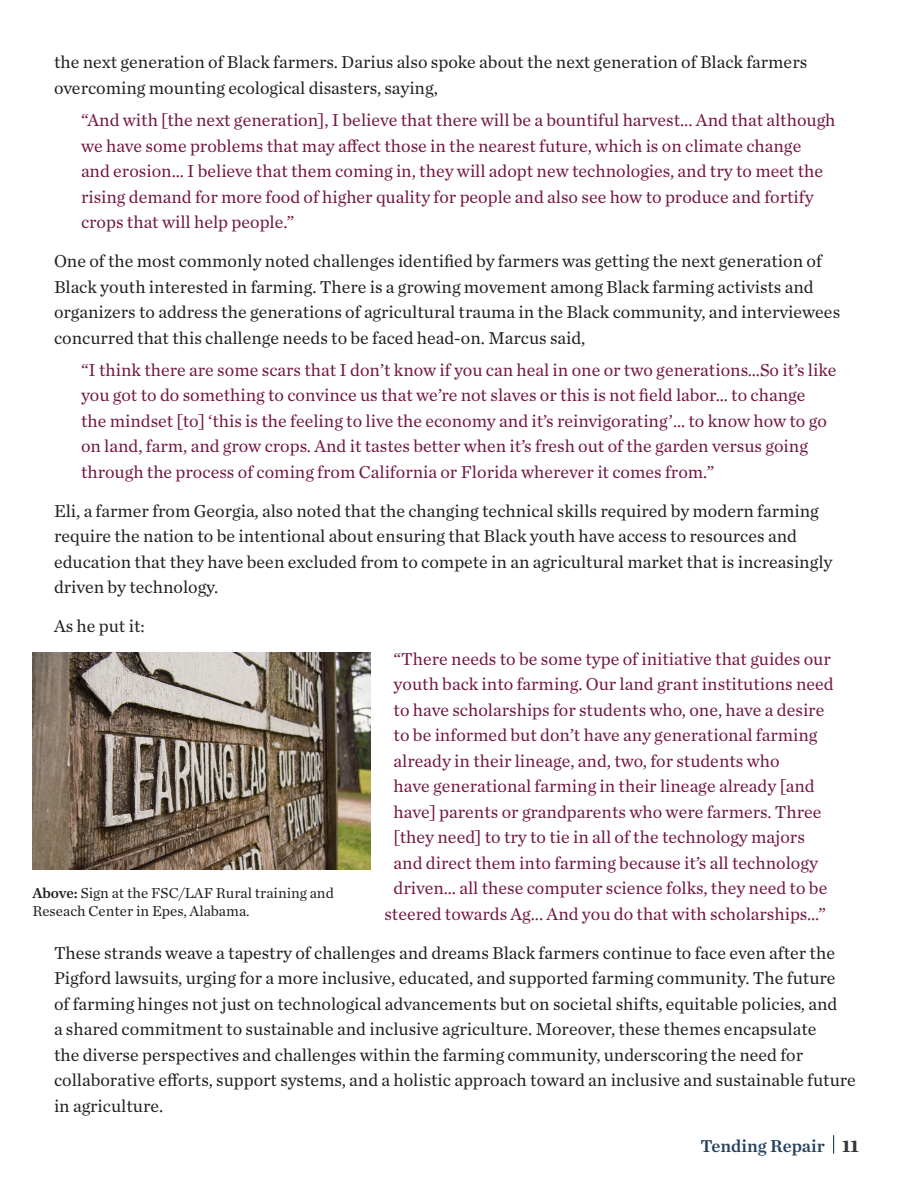
<style>
.page{position:relative;width:918px;height:1188px;background:#fff}
.page>*{position:absolute;margin:0;border:0;box-sizing:border-box;transform-origin:0 0}
.Block_Quote{font:18px/25.5px "Chronicle Text G1";color:#731742}
.Paragraph_Style{font:18px/25.5px "Chronicle Text G1";color:#231f20}
.t1{font:18px "Chronicle Text G1 Semi";color:#25425e}
.t2{font:700 18px "Chronicle Text G1";color:#363636}
.t3{font:15px/18px "Chronicle Text G1";color:#231f20}
.s1{font-family:"Chronicle Text G1 Semi"}
</style>
<div class="page">
<svg style="left:833px;top:1135px;width:1px;height:19px"></svg>
<img style="left:32px;top:653px;width:338px;height:217px">
<p class="Paragraph_Style" style="left:54px;top:49px;width:755px">the next generation of Black farmers. Darius also spoke about the next generation of Black farmers overcoming mounting ecological disasters, saying,</p>
<p class="Block_Quote" style="left:81px;top:106px;width:756px">“And with [the next generation], I believe that there will be a bountiful harvest... And that although we have some problems that may affect those in the nearest future, which is on climate change<br>and erosion… I believe that them coming in, they will adopt new technologies, and try to meet the rising demand for more food of higher quality for people and also see how to produce and fortify crops that will help people.”</p>
<p class="Paragraph_Style" style="left:54px;top:247px;width:788px">One of the most commonly noted challenges identified by farmers was getting the next generation of Black youth interested in farming. There is a growing movement among Black farming activists and organizers to address the generations of agricultural trauma in the Black community, and interviewees concurred that this challenge needs to be faced head-on. Marcus said,</p>
<p class="Block_Quote" style="left:81px;top:356px;width:757px">“I think there are some scars that I don’t know if you can heal in one or two generations…So it’s like you got to do something to convince us that we’re not slaves or this is not field labor… to change<br>the mindset [to] ‘this is the feeling to live the economy and it’s reinvigorating’… to know how to go on land, farm, and grow crops. And it tastes better when it’s fresh out of the garden versus going through the process of coming from California or Florida wherever it comes from.”</p>
<p class="Paragraph_Style" style="left:54px;top:497px;width:780px">Eli, a farmer from Georgia, also noted that the changing technical skills required by modern farming require the nation to be intentional about ensuring that Black youth have access to resources and education that they have been excluded from to compete in an agricultural market that is increasingly driven by technology.</p>
<p class="Paragraph_Style" style="left:54px;top:613px;width:92px">As he put it:</p>
<p class="Block_Quote" style="left:394px;top:645px;width:439px">“There needs to be some type of initiative that guides our</p>
<p class="Block_Quote" style="left:394px;top:670px;width:442px">youth back into farming. Our land grant institutions need</p>
<p class="Block_Quote" style="left:394px;top:696px;width:432px">to have scholarships for students who, one, have a desire</p>
<p class="Block_Quote" style="left:394px;top:721px;width:425px">to be informed but don’t have any generational farming</p>
<p class="Block_Quote" style="left:394px;top:747px;width:388px">already in their lineage, and, two, for students who</p>
<p class="Block_Quote" style="left:394px;top:772px;width:423px">have generational farming in their lineage already [and</p>
<p class="Block_Quote" style="left:394px;top:798px;width:429px">have] parents or grandparents who were farmers. Three</p>
<p class="Block_Quote" style="left:394px;top:823px;width:413px">[they need] to try to tie in all of the technology majors</p>
<p class="Block_Quote" style="left:394px;top:849px;width:426px">and direct them into farming because it’s all technology</p>
<p class="Block_Quote" style="left:394px;top:874px;width:435px">driven… all these computer science folks, they need to be</p>
<p class="Block_Quote" style="left:384px;top:900px;width:443px">steered towards Ag... And you do that with scholarships…”</p>
<p class="Paragraph_Style" style="left:54px;top:939px;width:803px">These strands weave a tapestry of challenges and dreams Black farmers continue to face even after the Pigford lawsuits, urging for a more inclusive, educated, and supported farming community. The future<br>of farming hinges not just on technological advancements but on societal shifts, equitable policies, and<br>a shared commitment to sustainable and inclusive agriculture. Moreover, these themes encapsulate<br>the diverse perspectives and challenges within the farming community, underscoring the need for collaborative efforts, support systems, and a holistic approach toward an inclusive and sustainable future in agriculture.</p>
<p class="t3" style="left:32px;top:883px;width:303px"><span class="s1">Above:</span> Sign at the FSC/LAF Rural training and<br>Reseach Center in Epes, Alabama.</p>
<p class="t1" style="left:700px;top:1132px;width:126px">Tending Repair</p>
<p class="t2" style="left:842px;top:1131px;width:18px">11</p>
</div>
